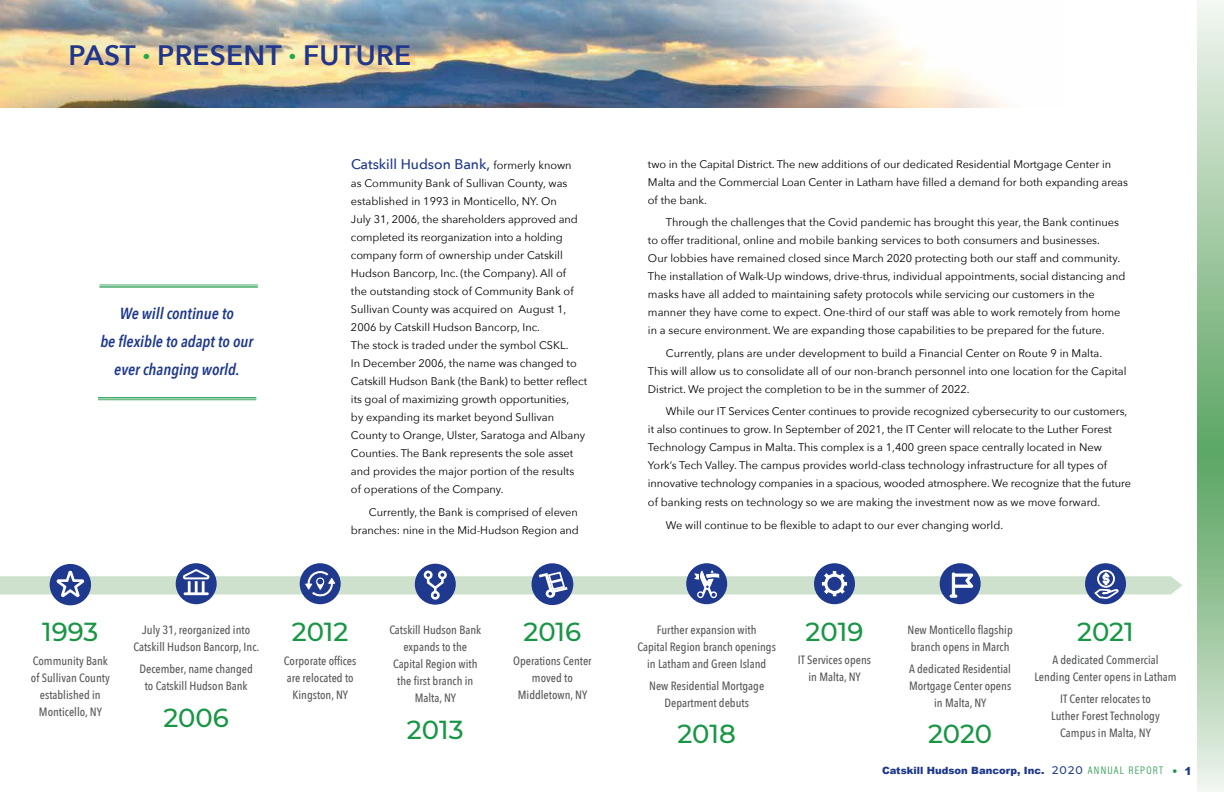
<style>
.page{position:relative;width:1224px;height:792px;background:#fff}
.page>*{position:absolute;margin:0;border:0;box-sizing:border-box;transform-origin:0 0}
.t1{font:600 28px "Avenir Next";letter-spacing:.01em;color:#21368b}
.t2{font:500 26px "Montserrat";letter-spacing:-.005em;color:#189644}
.t3{font:700 19px "Arial";color:#20aa4d}
.t4{font:italic 600 16px/28px "Avenir Next Condensed";color:#1e398d;text-align:center}
.t5{font:500 14px "Avenir Next";color:#1e398d}
.t6{font:500 12px/17px "Avenir Next Condensed";color:#58595b;text-align:center}
.t7{font:11px/18px "Avenir Next";color:#000}
.t8{font:900 11px "Arial";color:#189644}
.t9{font:900 10px "Arial";color:#1e398d}
.s1{font-weight:400;font-size:11px;color:#000}
.s2{font-family:"Montserrat";font-weight:500;font-size:11px}
.s3{font-family:"Acumin Pro Cond";font-weight:300;font-size:11px;color:#189644}
.s4{color:#1e398d}
</style>
<div class="page">
<img style="left:0;top:0;width:1009px;height:108px">
<hr style="left:99px;top:286px;width:159px;height:2px;background:#189644">
<hr style="left:99px;top:285px;width:159px;height:1px;background:#189644">
<hr style="left:98px;top:397px;width:158px;height:1px;background:#189644">
<hr style="left:98px;top:399px;width:158px;height:1px;background:#189644">
<div style="left:50px;top:564px;width:41px;height:41px;background:#1e398d;border-radius:50%"></div>
<div style="left:300px;top:563px;width:41px;height:41px;background:#1e398d;border-radius:50%"></div>
<div style="left:415px;top:564px;width:41px;height:41px;background:#1e398d;border-radius:50%"></div>
<div style="left:176px;top:563px;width:41px;height:41px;background:#1e398d;border-radius:50%"></div>
<div style="left:532px;top:563px;width:41px;height:42px;background:#1e398d;border-radius:50%"></div>
<div style="left:940px;top:563px;width:41px;height:41px;background:#1e398d;border-radius:50%"></div>
<div style="left:686px;top:563px;width:41px;height:41px;background:#1e398d;border-radius:50%"></div>
<div style="left:814px;top:563px;width:41px;height:41px;background:#1e398d;border-radius:50%"></div>
<div style="left:1085px;top:563px;width:41px;height:41px;background:#1e398d;border-radius:50%"></div>
<svg style="left:0;top:567px;width:1182px;height:33px"></svg>
<svg style="left:1197px;top:0;width:27px;height:792px;background:#a4cba6"></svg>
<h1 class="t1" style="left:68px;top:31px;width:344px">PAST PRESENT FUTURE</h1>
<h3 class="t3" style="left:143px;top:44px;width:8px">•</h3>
<h3 class="t3" style="left:289px;top:44px;width:8px">•</h3>
<h3 class="t4" style="left:100px;top:300px;width:154px">We will continue to<br>be flexible to adapt to our ever changing world.</h3>
<p class="t5" style="left:351px;top:152px;width:222px">Catskill Hudson Bank, <span class="s1">formerly known</span></p>
<p class="t7" style="left:351px;top:174px;width:238px">as Community Bank of Sullivan County, was established in 1993 in Monticello, NY. On<br>July 31, 2006, the shareholders approved and completed its reorganization into a holding company form of ownership under Catskill Hudson Bancorp, Inc. (the Company). All of<br>the outstanding stock of Community Bank of Sullivan County was acquired on August 1, 2006 by Catskill Hudson Bancorp, Inc.<br>The stock is traded under the symbol CSKL.<br>In December 2006, the name was changed to Catskill Hudson Bank (the Bank) to better reflect its goal of maximizing growth opportunities,<br>by expanding its market beyond Sullivan County to Orange, Ulster, Saratoga and Albany Counties. The Bank represents the sole asset and provides the major portion of the results<br>of operations of the Company.</p>
<p class="t7" style="left:351px;top:502px;width:229px;text-align:right">Currently, the Bank is comprised of eleven branches: nine in the Mid-Hudson Region and</p>
<h2 class="t2" style="left:42px;top:614px;width:58px">1993</h2>
<p class="t6" style="left:31px;top:652px;width:80px">Community Bank of Sullivan County established in<br>Monticello, NY</p>
<p class="t6" style="left:134px;top:621px;width:127px">July 31, reorganized into<br>Catskill Hudson Bancorp, Inc.</p>
<p class="t6" style="left:139px;top:660px;width:115px">December, name changed to Catskill Hudson Bank</p>
<h2 class="t2" style="left:163px;top:700px;width:67px">2006</h2>
<h2 class="t2" style="left:292px;top:614px;width:58px">2012</h2>
<p class="t6" style="left:284px;top:653px;width:74px">Corporate offices are relocated to<br>Kingston, NY</p>
<p class="t6" style="left:389px;top:621px;width:93px">Catskill Hudson Bank expands to the<br>Capital Region with the first branch in<br>Malta, NY</p>
<h2 class="t2" style="left:407px;top:711px;width:58px">2013</h2>
<h2 class="t2" style="left:524px;top:614px;width:59px">2016</h2>
<p class="t6" style="left:513px;top:652px;width:80px">Operations Center moved to<br>Middletown, NY</p>
<p class="t7" style="left:648px;top:155px;width:482px">two in the Capital District. The new additions of our dedicated Residential Mortgage Center in<br>Malta and the Commercial Loan Center in Latham have filled a demand for both expanding areas of the bank.</p>
<p class="t7" style="left:648px;top:213px;width:479px;text-indent:18px">Through the challenges that the Covid pandemic has brought this year, the Bank continues to offer traditional, online and mobile banking services to both consumers and businesses.<br>Our lobbies have remained closed since March 2020 protecting both our staff and community.<br>The installation of Walk-Up windows, drive-thrus, individual appointments, social distancing and masks have all added to maintaining safety protocols while servicing our customers in the manner they have come to expect. One-third of our staff was able to work remotely from home in a secure environment. We are expanding those capabilities to be prepared for the future.</p>
<p class="t7" style="left:648px;top:344px;width:480px;text-indent:18px">Currently, plans are under development to build a Financial Center on Route 9 in Malta.<br>This will allow us to consolidate all of our non-branch personnel into one location for the Capital<br>District. We project the completion to be in the summer of 2022.</p>
<p class="t7" style="left:648px;top:402px;width:484px;text-indent:18px">While our IT Services Center continues to provide recognized cybersecurity to our customers, it also continues to grow. In September of 2021, the IT Center will relocate to the Luther Forest Technology Campus in Malta. This complex is a 1,400 green space centrally located in New York’s Tech Valley. The campus provides world-class technology infrastructure for all types of innovative technology companies in a spacious, wooded atmosphere. We recognize that the future</p>
<p class="t7" style="left:666px;top:491px;width:436px;line-height:22.5px;text-indent:-18px">of banking rests on technology so we are making the investment now as we move forward.<br>We will continue to be flexible to adapt to our ever changing world.</p>
<p class="t6" style="left:637px;top:621px;width:140px">Further expansion with<br>Capital Region branch openings in Latham and Green Island</p>
<p class="t6" style="left:649px;top:677px;width:117px">New Residential Mortgage<br>Department debuts</p>
<h2 class="t2" style="left:677px;top:716px;width:60px">2018</h2>
<h2 class="t2" style="left:806px;top:614px;width:59px">2019</h2>
<p class="t6" style="left:798px;top:652px;width:75px">IT Services opens in Malta, NY</p>
<p class="t6" style="left:907px;top:621px;width:107px;text-align:left">New Monticello flagship branch opens in March</p>
<p class="t6" style="left:909px;top:660px;width:104px">A dedicated Residential<br>Mortgage Center opens in Malta, NY</p>
<h2 class="t2" style="left:928px;top:716px;width:66px">2020</h2>
<h2 class="t2" style="left:1077px;top:614px;width:58px">2021</h2>
<p class="t6" style="left:1034px;top:652px;width:144px">A dedicated Commercial<br>Lending Center opens in Latham</p>
<p class="t6" style="left:1051px;top:690px;width:110px">IT Center relocates to<br>Luther Forest Technology<br>Campus in Malta, NY</p>
<p class="t9" style="left:882px;top:763px;width:282px">Catskill Hudson Bancorp, Inc. <span class="s2">2020</span> <span class="s3">ANNUAL REPORT</span></p>
<p class="t8" style="left:1172px;top:763px;width:21px">• <span class="s4">1</span></p>
</div>
